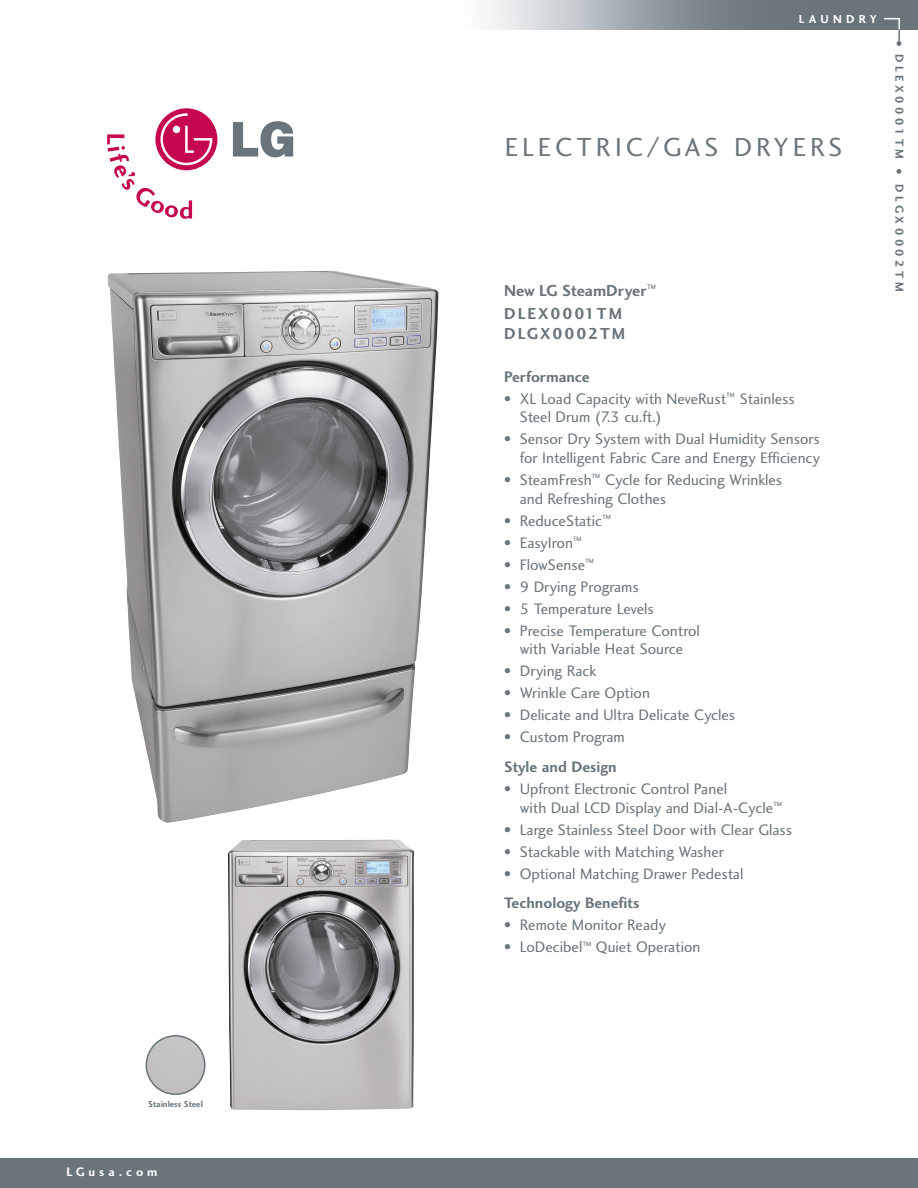
<style>
.page{position:relative;width:918px;height:1188px;background:#fff}
.page>*{position:absolute;margin:0;border:0;box-sizing:border-box;transform-origin:0 0}
.t1{font:27px "Charlotte Sans Book Plain";letter-spacing:.15em;color:#6a747b}
.t2{font:16.5px/23.5px "Charlotte Sans Bold Plain";color:#6a747b}
.t3{font:16.5px "Charlotte Sans Bold Plain";letter-spacing:.105em;color:#6a747b}
.t4{font:15.75px/18.8px "Charlotte Sans Book Plain";color:#6a747b}
.t5{font:15.75px "Charlotte Sans Bold Plain";color:#6a747b}
.t6{font:12.75px "Charlotte Sans Bold Plain";letter-spacing:.315em;color:#fff}
.t7{font:12px "Charlotte Sans Bold Plain";letter-spacing:.305em;color:#6a747b}
.t8{font:12px "Charlotte Sans Bold Plain";letter-spacing:.365em;color:#fff}
.t9{font:9px "Charlotte Sans Bold Plain";color:#6a747b}
</style>
<div class="page">
<svg style="left:233px;top:121px;width:60px;height:36px"></svg>
<div style="left:155px;top:108px;width:62px;height:62px;background:#c50750;border-radius:50%"></div>
<svg style="left:107px;top:113px;width:105px;height:106px"></svg>
<div style="left:0;top:1158px;width:918px;height:30px;background:#6a747b"></div>
<svg style="left:897px;top:169px;width:4px;height:5px"></svg>
<svg style="left:884px;top:18px;width:17px;height:28px"></svg>
<svg style="left:146px;top:1035px;width:60px;height:60px"></svg>
<img style="left:108px;top:271px;width:331px;height:552px">
<img style="left:228px;top:840px;width:186px;height:270px">
<p class="t9" style="left:148px;top:1100px;width:56px">Stainless Steel</p>
<p class="t6" style="left:66px;top:1167px;width:93px">LGusa.com</p>
<p class="t8" style="left:799px;top:14px;width:79px">LAUNDRY</p>
<h1 class="t1" style="left:505px;top:137px;width:339px">ELECTRIC/GAS DRYERS</h1>
<p class="t2" style="left:504px;top:280px;width:154px">New LG SteamDryer<sup>™<br></sup>DLEX0001TM</p>
<p class="t3" style="left:504px;top:327px;width:123px">DLGX0002TM</p>
<p class="t5" style="left:504px;top:370px;width:87px">Performance</p>
<p class="t4" style="left:520px;top:390px;width:276px;text-indent:-16px">• XL Load Capacity with NeveRust<sup>™</sup> Stainless<br>Steel Drum (7.3 cu.ft.)</p>
<p class="t4" style="left:504px;top:431px;width:317px;text-align:right">• Sensor Dry System with Dual Humidity Sensors for Intelligent Fabric Care and Energy Efficiency</p>
<p class="t4" style="left:520px;top:472px;width:264px;text-indent:-16px">• SteamFresh<sup>™</sup> Cycle for Reducing Wrinkles and Refreshing Clothes</p>
<p class="t4" style="left:504px;top:513px;width:109px">• ReduceStatic<sup>™</sup></p>
<p class="t4" style="left:504px;top:535px;width:79px">• EasyIron<sup>™</sup></p>
<p class="t4" style="left:504px;top:557px;width:92px">• FlowSense<sup>™</sup></p>
<p class="t4" style="left:504px;top:579px;width:136px">• 9 Drying Programs</p>
<p class="t4" style="left:504px;top:601px;width:151px">• 5 Temperature Levels</p>
<p class="t4" style="left:504px;top:623px;width:197px;text-align:center">• Precise Temperature Control with Variable Heat Source</p>
<p class="t4" style="left:504px;top:663px;width:94px">• Drying Rack</p>
<p class="t4" style="left:504px;top:685px;width:147px">• Wrinkle Care Option</p>
<p class="t4" style="left:504px;top:707px;width:232px">• Delicate and Ultra Delicate Cycles</p>
<p class="t4" style="left:504px;top:729px;width:122px">• Custom Program</p>
<p class="t5" style="left:504px;top:761px;width:114px">Style and Design</p>
<p class="t4" style="left:520px;top:781px;width:264px;text-indent:-16px">• Upfront Electronic Control Panel<br>with Dual LCD Display and Dial-A-Cycle<sup>™</sup></p>
<p class="t4" style="left:504px;top:822px;width:289px">• Large Stainless Steel Door with Clear Glass</p>
<p class="t4" style="left:504px;top:843px;width:221px">• Stackable with Matching Washer</p>
<p class="t4" style="left:504px;top:865px;width:241px">• Optional Matching Drawer Pedestal</p>
<p class="t5" style="left:504px;top:897px;width:137px">Technology Benefits</p>
<p class="t4" style="left:504px;top:917px;width:163px">• Remote Monitor Ready</p>
<p class="t4" style="left:504px;top:939px;width:198px">• LoDecibel<sup>™</sup> Quiet Operation</p>
<p class="t7" style="left:904px;top:54px;width:107px;rotate:90deg">DLEX0001TM</p>
<p class="t7" style="left:904px;top:184px;width:109px;rotate:90deg">DLGX0002TM</p>
</div>
